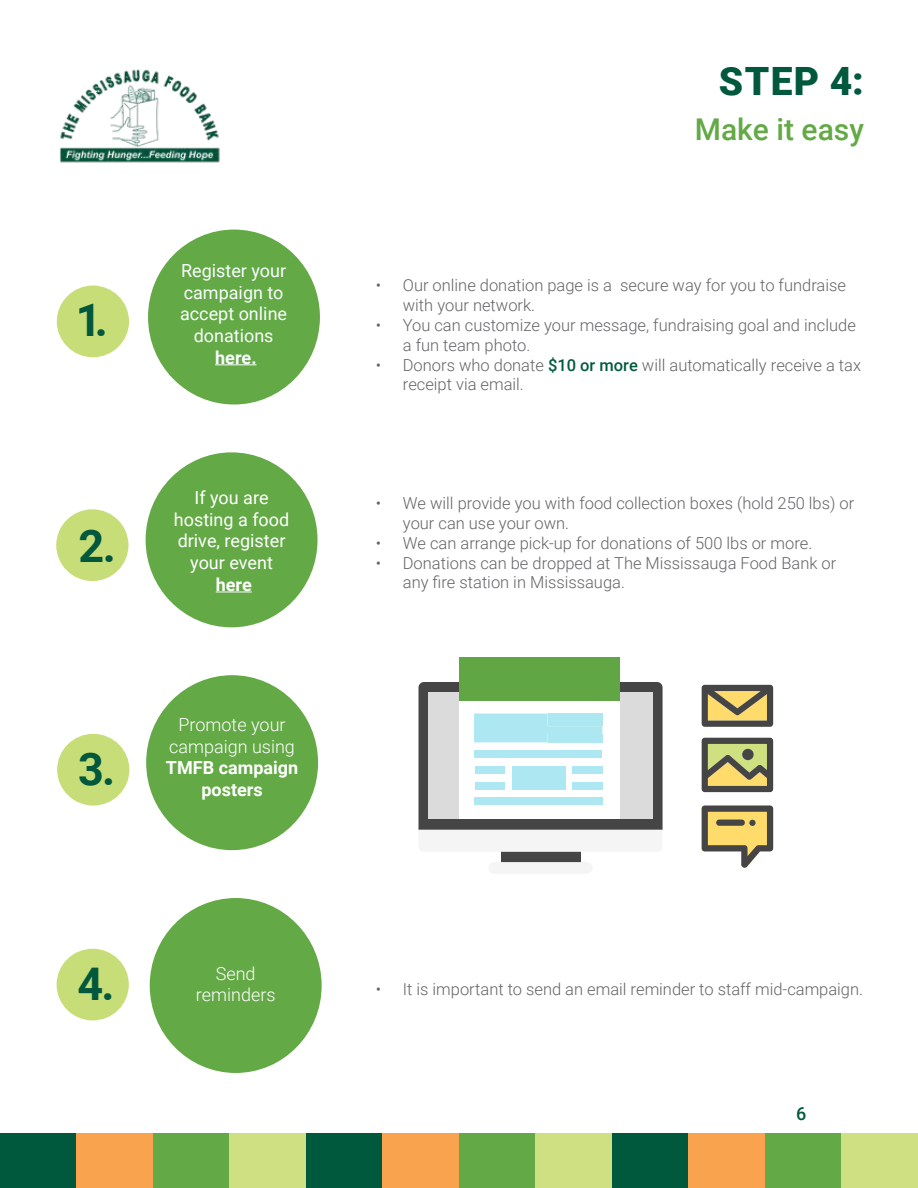
<style>
.page{position:relative;width:918px;height:1188px;background:#fff}
.page>*{position:absolute;margin:0;border:0;box-sizing:border-box;transform-origin:0 0}
.t1{font:700 45px "Roboto";color:#01583d}
.t2{font:900 39px "Roboto";color:#00583d}
.t3{font:500 30px "Roboto";color:#63a945}
.t4{font:18px/21.6px "Roboto";color:#fafdff;text-align:center}
.t5{font:18px/21.6px "Roboto";color:#fff;text-align:center}
.t6{font:300 18px/21.6px "Roboto";color:#fff;text-align:center}
.t7{font:700 18px "Roboto";color:#fff}
.t8{font:700 18px "Roboto";color:#fafdff}
.t9{font:500 18px "Roboto";color:#02583b}
.t10{font:300 16.5px/19.8px "Roboto";color:#636466}
.s1{font-weight:500;color:#025c3d}
</style>
<div class="page">
<img style="left:59px;top:69px;width:161px;height:94px">
<div style="left:0;top:1134px;width:76px;height:54px;background:#00583d"></div>
<div style="left:76px;top:1134px;width:77px;height:54px;background:#f9a34e"></div>
<div style="left:153px;top:1134px;width:77px;height:54px;background:#63a945"></div>
<div style="left:230px;top:1134px;width:76px;height:54px;background:#cee081"></div>
<div style="left:306px;top:1134px;width:76px;height:54px;background:#00583d"></div>
<div style="left:382px;top:1134px;width:77px;height:54px;background:#f9a34e"></div>
<div style="left:459px;top:1134px;width:77px;height:54px;background:#63a945"></div>
<div style="left:536px;top:1134px;width:76px;height:54px;background:#cee081"></div>
<div style="left:612px;top:1134px;width:76px;height:54px;background:#00583d"></div>
<div style="left:688px;top:1134px;width:77px;height:54px;background:#f9a34e"></div>
<div style="left:765px;top:1134px;width:77px;height:54px;background:#63a945"></div>
<div style="left:842px;top:1134px;width:76px;height:54px;background:#cee081"></div>
<div style="left:501px;top:847px;width:79px;height:21px;background:#454545"></div>
<div style="left:488px;top:862px;width:105px;height:12px;background:#f5f5f5;border-radius:6px"></div>
<div style="left:459px;top:657px;width:160px;height:43px;background:#61a645"></div>
<svg style="left:418px;top:682px;width:245px;height:170px"></svg>
<div style="left:512px;top:766px;width:53px;height:23px;background:#ade8f2"></div>
<div style="left:474px;top:798px;width:128px;height:7px;background:#ade8f2"></div>
<svg style="left:702px;top:685px;width:71px;height:42px;background:#988858"></svg>
<svg style="left:702px;top:738px;width:71px;height:54px;background:#959360"></svg>
<div style="left:742px;top:749px;width:12px;height:11px;background:#454545;border-radius:50%"></div>
<svg style="left:702px;top:806px;width:71px;height:62px"></svg>
<div style="left:148px;top:230px;width:172px;height:175px;background:#63a945;border-radius:50%"></div>
<hr style="left:215px;top:364px;width:42px;height:1px;background:#fafdff">
<div style="left:57px;top:286px;width:72px;height:71px;background:#c7dd77;border-radius:50%"></div>
<div style="left:146px;top:452px;width:172px;height:175px;background:#63a945;border-radius:50%"></div>
<hr style="left:216px;top:592px;width:36px;height:1px;background:#fff">
<div style="left:56px;top:509px;width:72px;height:72px;background:#c7dd77;border-radius:50%"></div>
<div style="left:146px;top:675px;width:172px;height:175px;background:#63a945;border-radius:50%"></div>
<div style="left:57px;top:734px;width:72px;height:72px;background:#c7dd77;border-radius:50%"></div>
<div style="left:150px;top:898px;width:172px;height:175px;background:#63a945;border-radius:50%"></div>
<div style="left:57px;top:949px;width:72px;height:71px;background:#c7dd77;border-radius:50%"></div>
<h1 class="t1" style="left:76px;top:288px;width:34px">1.</h1>
<h1 class="t1" style="left:79px;top:515px;width:39px">2.</h1>
<h1 class="t1" style="left:78px;top:738px;width:39px">3.</h1>
<p class="t4" style="left:180px;top:259px;width:109px">Register your campaign to accept online donations</p>
<p class="t8" style="left:215px;top:345px;width:43px">here.</p>
<p class="t5" style="left:174px;top:486px;width:117px">If you are hosting a food drive, register your event</p>
<p class="t7" style="left:216px;top:572px;width:38px">here</p>
<p class="t6" style="left:169px;top:713px;width:127px">Promote your campaign using</p>
<p class="t7" style="left:166px;top:755px;width:134px">TMFB campaign</p>
<p class="t7" style="left:202px;top:777px;width:63px">posters</p>
<h1 class="t1" style="left:77px;top:953px;width:39px">4.</h1>
<p class="t6" style="left:216px;top:962px;width:41px">Send</p>
<p class="t6" style="left:196px;top:983px;width:81px">reminders</p>
<h2 class="t2" style="left:719px;top:54px;width:147px">STEP 4:</h2>
<h3 class="t3" style="left:695px;top:108px;width:171px">Make it easy</h3>
<p class="t10" style="left:403px;top:275px;width:445px;text-indent:-27px">• Our online donation page is a secure way for you to fundraise with your network.</p>
<p class="t10" style="left:403px;top:315px;width:455px;text-indent:-27px">• You can customize your message, fundraising goal and include a fun team photo.</p>
<p class="t10" style="left:403px;top:354px;width:460px;text-indent:-27px">• Donors who donate <span class="s1">$10 or more</span> will automatically receive a tax receipt via email.</p>
<p class="t10" style="left:403px;top:493px;width:453px;text-indent:-27px">• We will provide you with food collection boxes (hold 250 lbs) or your can use your own.</p>
<p class="t10" style="left:376px;top:532px;width:438px">• We can arrange pick-up for donations of 500 lbs or more.</p>
<p class="t10" style="left:403px;top:552px;width:435px;text-indent:-27px">• Donations can be dropped at The Mississauga Food Bank or any fire station in Mississauga.</p>
<p class="t10" style="left:376px;top:979px;width:489px">• It is important to send an email reminder to staff mid-campaign.</p>
<p class="t9" style="left:796px;top:1101px;width:12px">6</p>
</div>
